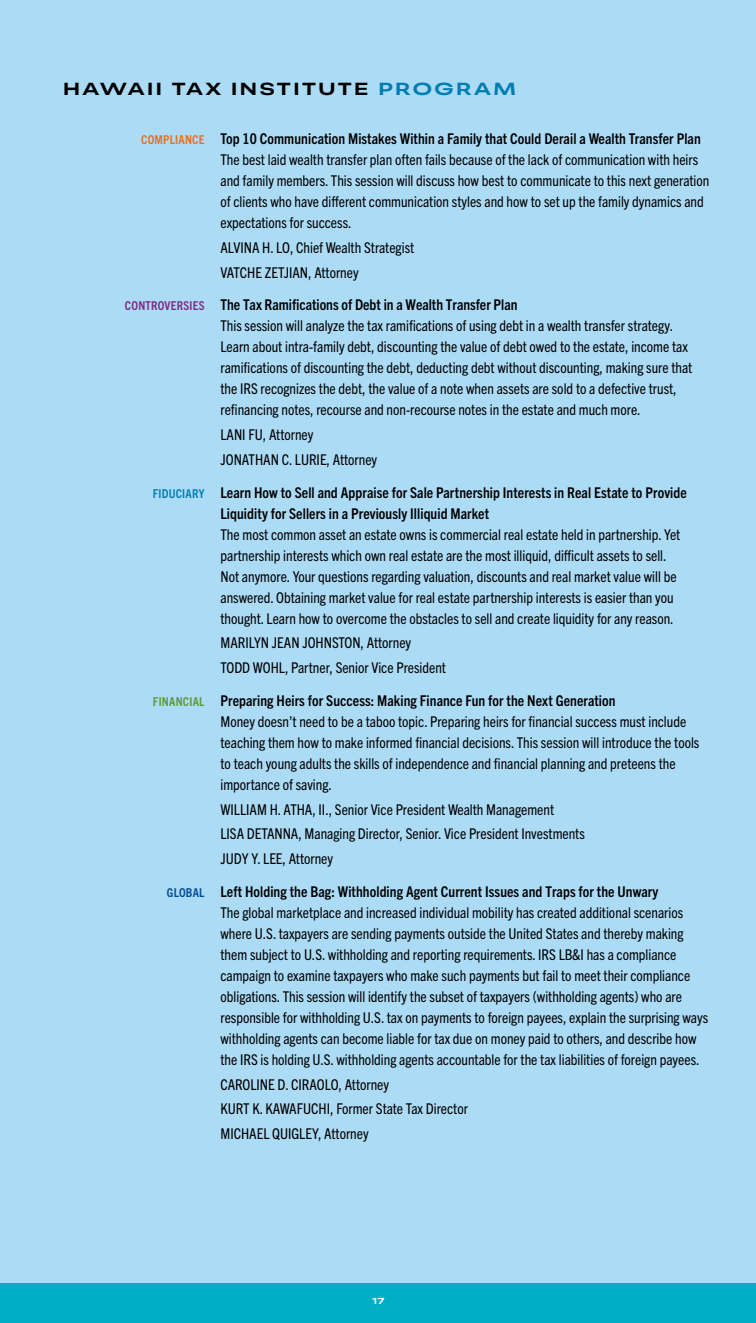
<style>
.page{position:relative;width:756px;height:1323px;background:#acdbf6}
.page>*{position:absolute;margin:0;border:0;box-sizing:border-box;transform-origin:0 0}
.t1{font:17.5px "Peridot PE Variable";letter-spacing:.14em;color:#000}
.t2{font:condensed 14.88px/21px "Trade Gothic Next LT Pro";color:#000}
.t3{font:700 condensed 14.88px/21px "Trade Gothic Next LT Pro";letter-spacing:.005em;color:#000}
.t4{font:8.75px "Peridot PE Variable";color:#fff}
.s1{color:#007db1}
.s2{font-weight:700;font-size:12.25px;color:#e86d1f}
.s3{font-weight:700}
.s4{font-weight:700;font-size:12.25px;color:#7c2b83}
.s5{font-size:12.25px;color:#007db1}
.s6{font-weight:700;font-size:12.25px;color:#5e9732}
.s7{font-weight:700;font-size:12.25px;color:#004b91}
</style>
<div class="page">
<div style="left:0;top:1283px;width:756px;height:40px;background:#00aec5"></div>
<p class="t1" style="left:63px;top:75px;width:454px">HAWAII TAX INSTITUTE <span class="s1">PROGRAM</span></p>
<p class="t2" style="left:221px;top:127px;width:490px;text-indent:-79px"><span class="s2">COMPLIANCE</span> <span class="s3">Top 10 Communication Mistakes Within a Family that Could Derail a Wealth Transfer Plan </span>The best laid wealth transfer plan often fails because of the lack of communication with heirs and family members. This session will discuss how best to communicate to this next generation of clients who have different communication styles and how to set up the family dynamics and expectations for success.</p>
<p class="t2" style="left:221px;top:234px;width:195px;line-height:24.8px">ALVINA H. LO, Chief Wealth Strategist<br>VATCHE ZETJIAN, Attorney</p>
<p class="t2" style="left:221px;top:294px;width:473px;text-indent:-96px"><span class="s4">CONTROVERSIES</span> <span class="s3">The Tax Ramifications of Debt in a Wealth Transfer Plan<br></span>This session will analyze the tax ramifications of using debt in a wealth transfer strategy.<br>Learn about intra-family debt, discounting the value of debt owed to the estate, income tax ramifications of discounting the debt, deducting debt without discounting, making sure that the IRS recognizes the debt, the value of a note when assets are sold to a defective trust, refinancing notes, recourse and non-recourse notes in the estate and much more.</p>
<p class="t2" style="left:221px;top:421px;width:158px;line-height:24.8px">LANI FU, Attorney<br>JONATHAN C. LURIE, Attorney</p>
<p class="t3" style="left:221px;top:481px;width:468px;text-indent:-68px"><span class="s5">FIDUCIARY</span> Learn How to Sell and Appraise for Sale Partnership Interests in Real Estate to Provide<br>Liquidity for Sellers in a Previously Illiquid Market</p>
<p class="t2" style="left:221px;top:523px;width:461px">The most common asset an estate owns is commercial real estate held in partnership. Yet partnership interests which own real estate are the most illiquid, difficult assets to sell.<br>Not anymore. Your questions regarding valuation, discounts and real market value will be answered. Obtaining market value for real estate partnership interests is easier than you thought. Learn how to overcome the obstacles to sell and create liquidity for any reason.</p>
<p class="t2" style="left:221px;top:630px;width:227px;line-height:24.8px">MARILYN JEAN JOHNSTON, Attorney<br>TODD WOHL, Partner, Senior Vice President</p>
<p class="t2" style="left:221px;top:689px;width:480px;text-indent:-68px"><span class="s6">FINANCIAL</span> <span class="s3">Preparing Heirs for Success: Making Finance Fun for the Next Generation<br></span>Money doesn’t need to be a taboo topic. Preparing heirs for financial success must include teaching them how to make informed financial decisions. This session will introduce the tools to teach young adults the skills of independence and financial planning and preteens the importance of saving.</p>
<p class="t2" style="left:221px;top:796px;width:366px;line-height:24.8px">WILLIAM H. ATHA, II., Senior Vice President Wealth Management<br>LISA DETANNA, Managing Director, Senior. Vice President Investments<br>JUDY Y. LEE, Attorney</p>
<p class="t2" style="left:221px;top:880px;width:489px;text-indent:-54px"><span class="s7">GLOBAL</span> <span class="s3">Left Holding the Bag: Withholding Agent Current Issues and Traps for the Unwary<br></span>The global marketplace and increased individual mobility has created additional scenarios where U.S. taxpayers are sending payments outside the United States and thereby making them subject to U.S. withholding and reporting requirements. IRS LB&amp;I has a compliance campaign to examine taxpayers who make such payments but fail to meet their compliance obligations. This session will identify the subset of taxpayers (withholding agents) who are responsible for withholding U.S. tax on payments to foreign payees, explain the surprising ways withholding agents can become liable for tax due on money paid to others, and describe how the IRS is holding U.S. withholding agents accountable for the tax liabilities of foreign payees.</p>
<p class="t2" style="left:221px;top:1071px;width:249px;line-height:24.8px">CAROLINE D. CIRAOLO, Attorney<br>KURT K. KAWAFUCHI, Former State Tax Director<br>MICHAEL QUIGLEY, Attorney</p>
<p class="t4" style="left:372px;top:1294px;width:14px">17</p>
</div>
